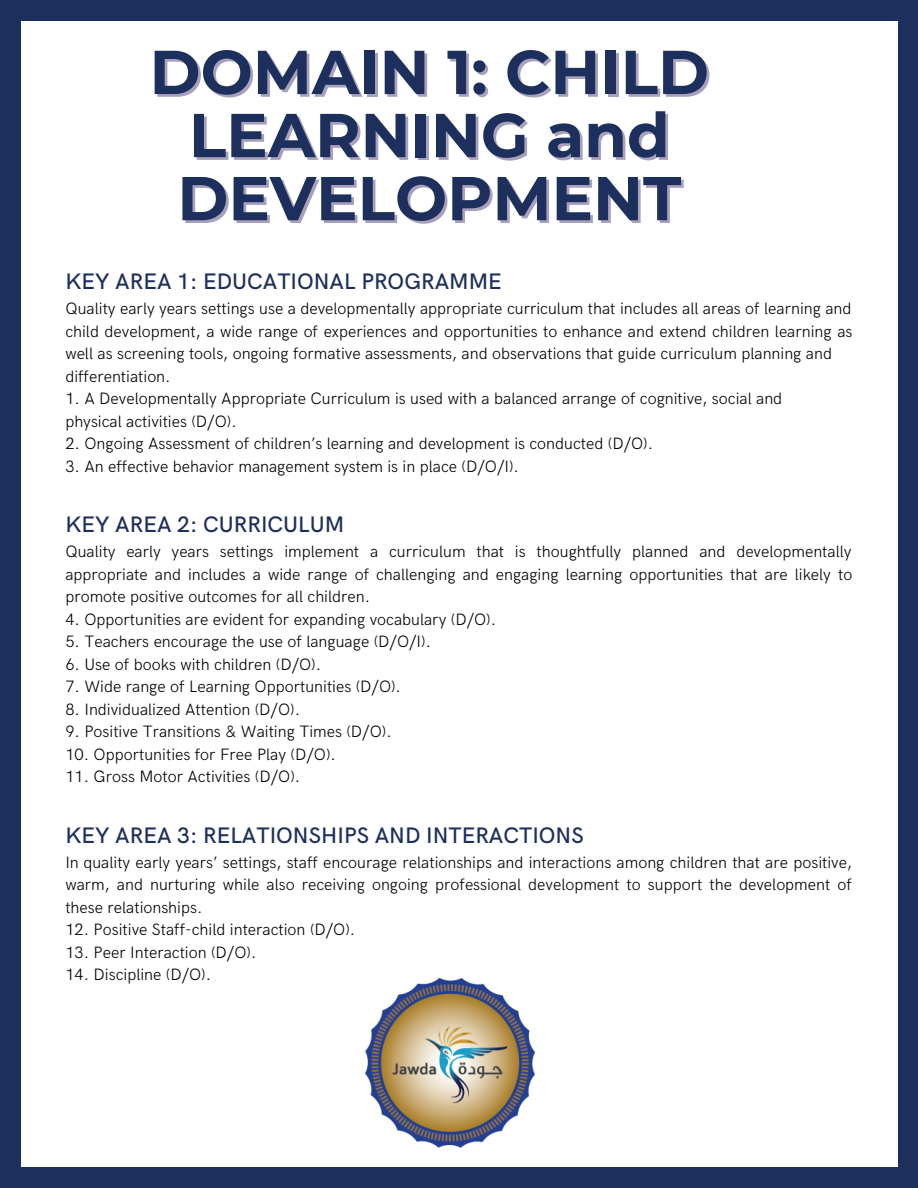
<style>
.page{position:relative;width:918px;height:1188px;background:#fff}
.page>*{position:absolute;margin:0;border:0;box-sizing:border-box;transform-origin:0 0}
.t1{font:700 61.8px/63.2px "Montserrat";color:#1d2f5c;text-align:center}
.t2{font:500 22.5px "HK Grotesk";color:#1d2f5c}
.t3{font:300 16.5px/22.5px "HK Grotesk";color:#000}
</style>
<div class="page">
<div style="left:0;top:0;width:918px;height:1188px;background:linear-gradient(to right,#1d2f5c,#1d2f5c)"></div>
<div style="left:21px;top:21px;width:876px;height:1146px;background:#fff"></div>
<img style="left:365px;top:978px;width:171px;height:170px">
<h1 class="t1" style="left:149px;top:40px;width:561px">DOMAIN 1: CHILD<br>LEARNING and<br>DEVELOPMENT</h1>
<h2 class="t2" style="left:65px;top:269px;width:438px">KEY AREA 1: EDUCATIONAL PROGRAMME</h2>
<p class="t3" style="left:65px;top:298px;width:789px">Quality early years settings use a developmentally appropriate curriculum that includes all areas of learning and child development, a wide range of experiences and opportunities to enhance and extend children learning as well as screening tools, ongoing formative assessments, and observations that guide curriculum planning and differentiation.</p>
<p class="t3" style="left:65px;top:388px;width:718px">1. A Developmentally Appropriate Curriculum is used with a balanced arrange of cognitive, social and physical activities (D/O).</p>
<p class="t3" style="left:65px;top:433px;width:589px">2. Ongoing Assessment of children’s learning and development is conducted (D/O).</p>
<p class="t3" style="left:65px;top:455px;width:455px">3. An effective behavior management system is in place (D/O/I).</p>
<h2 class="t2" style="left:65px;top:512px;width:280px">KEY AREA 2: CURRICULUM</h2>
<p class="t3" style="left:65px;top:541px;width:789px;text-align:justify">Quality early years settings implement a curriculum that is thoughtfully planned and developmentally appropriate and includes a wide range of challenging and engaging learning opportunities that are likely to promote positive outcomes for all children.</p>
<p class="t3" style="left:65px;top:608px;width:432px">4. Opportunities are evident for expanding vocabulary (D/O).</p>
<p class="t3" style="left:65px;top:631px;width:367px">5. Teachers encourage the use of language (D/O/I).</p>
<p class="t3" style="left:65px;top:653px;width:257px">6. Use of books with children (D/O).</p>
<p class="t3" style="left:65px;top:676px;width:337px">7. Wide range of Learning Opportunities (D/O).</p>
<p class="t3" style="left:65px;top:698px;width:236px">8. Individualized Attention (D/O).</p>
<p class="t3" style="left:65px;top:721px;width:328px">9. Positive Transitions &amp; Waiting Times (D/O).</p>
<p class="t3" style="left:65px;top:743px;width:272px">10. Opportunities for Free Play (D/O).</p>
<p class="t3" style="left:65px;top:766px;width:236px">11. Gross Motor Activities (D/O).</p>
<h2 class="t2" style="left:65px;top:823px;width:520px">KEY AREA 3: RELATIONSHIPS AND INTERACTIONS</h2>
<p class="t3" style="left:65px;top:851px;width:788px;text-align:justify">In quality early years’ settings, staff encourage relationships and interactions among children that are positive, warm, and nurturing while also receiving ongoing professional development to support the development of these relationships.</p>
<p class="t3" style="left:65px;top:919px;width:291px">12. Positive Staff-child interaction (D/O).</p>
<p class="t3" style="left:65px;top:941px;width:193px">13. Peer Interaction (D/O).</p>
<p class="t3" style="left:65px;top:964px;width:147px">14. Discipline (D/O).</p>
</div>
